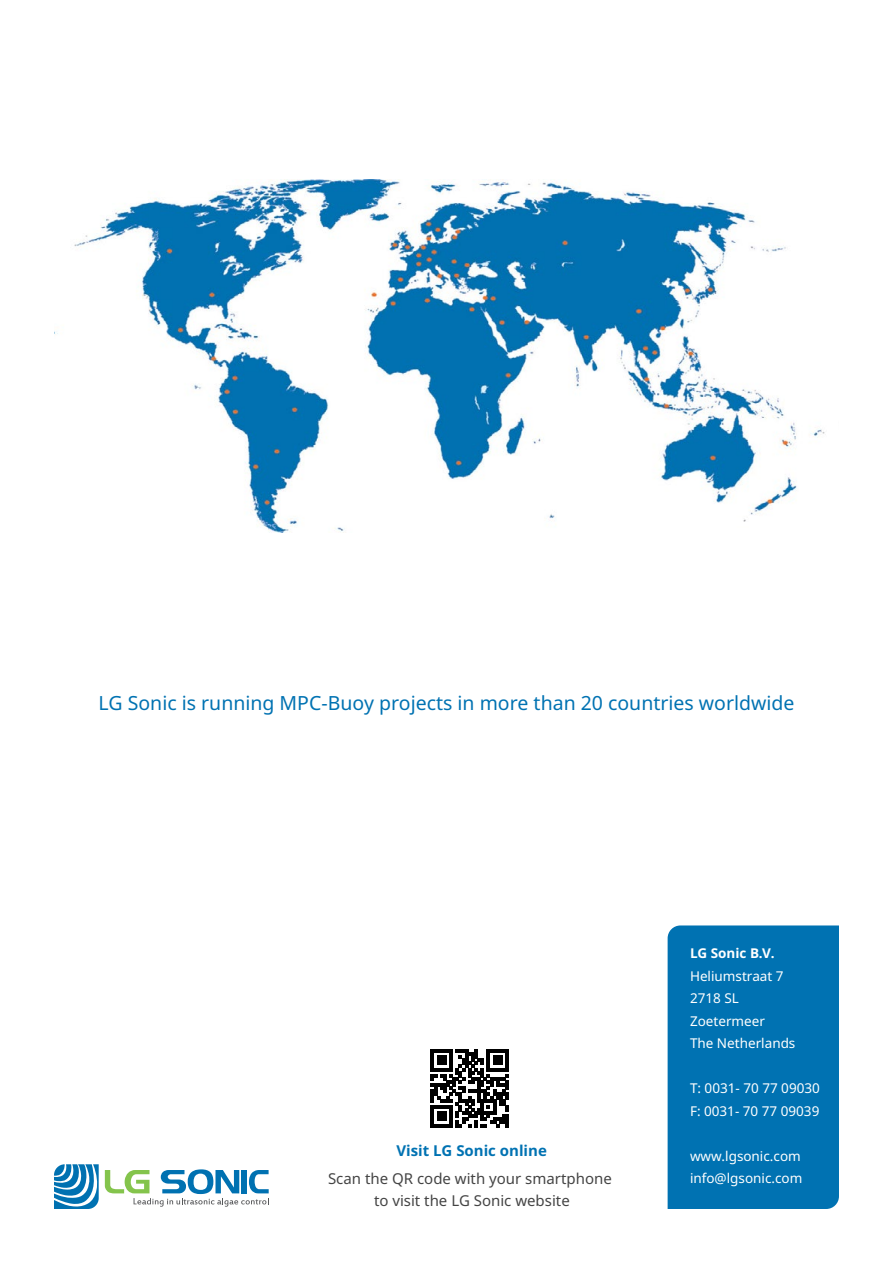
<style>
.page{position:relative;width:893px;height:1263px;background:#fff}
.page>*{position:absolute;margin:0;border:0;box-sizing:border-box;transform-origin:0 0}
.t1{font:19.5px "Noto Sans";color:#0072b2}
.t2{font:15px/22.5px "Noto Sans";color:#444;text-align:center}
.t3{font:700 15px "Noto Sans";color:#0072b2}
.t4{font:13.5px/22.5px "Noto Sans";color:#fff}
.t5{font:700 13.5px "Noto Sans";color:#fff}
</style>
<div class="page">
<div style="left:668px;top:925px;width:171px;height:284px;background:#0072b2"></div>
<img style="left:54px;top:179px;width:771px;height:353px">
<svg style="left:54px;top:1164px;width:215px;height:45px"></svg>
<svg style="left:431px;top:1049px;width:78px;height:78px"></svg>
<h1 class="t1" style="left:98px;top:689px;width:697px">LG Sonic is running MPC-Buoy projects in more than 20 countries worldwide</h1>
<p class="t3" style="left:396px;top:1140px;width:152px">Visit LG Sonic online</p>
<p class="t2" style="left:328px;top:1167px;width:285px">Scan the QR code with your smartphone to visit the LG Sonic website</p>
<p class="t5" style="left:690px;top:944px;width:86px">LG Sonic B.V.</p>
<p class="t4" style="left:690px;top:964px;width:107px">Heliumstraat 7<br>2718 SL<br>Zoetermeer<br>The Netherlands</p>
<p class="t4" style="left:690px;top:1077px;width:131px">T: 0031- 70 77 09030<br>F: 0031- 70 77 09039</p>
<p class="t4" style="left:690px;top:1144px;width:114px">www.lgsonic.com info@lgsonic.com</p>
</div>
